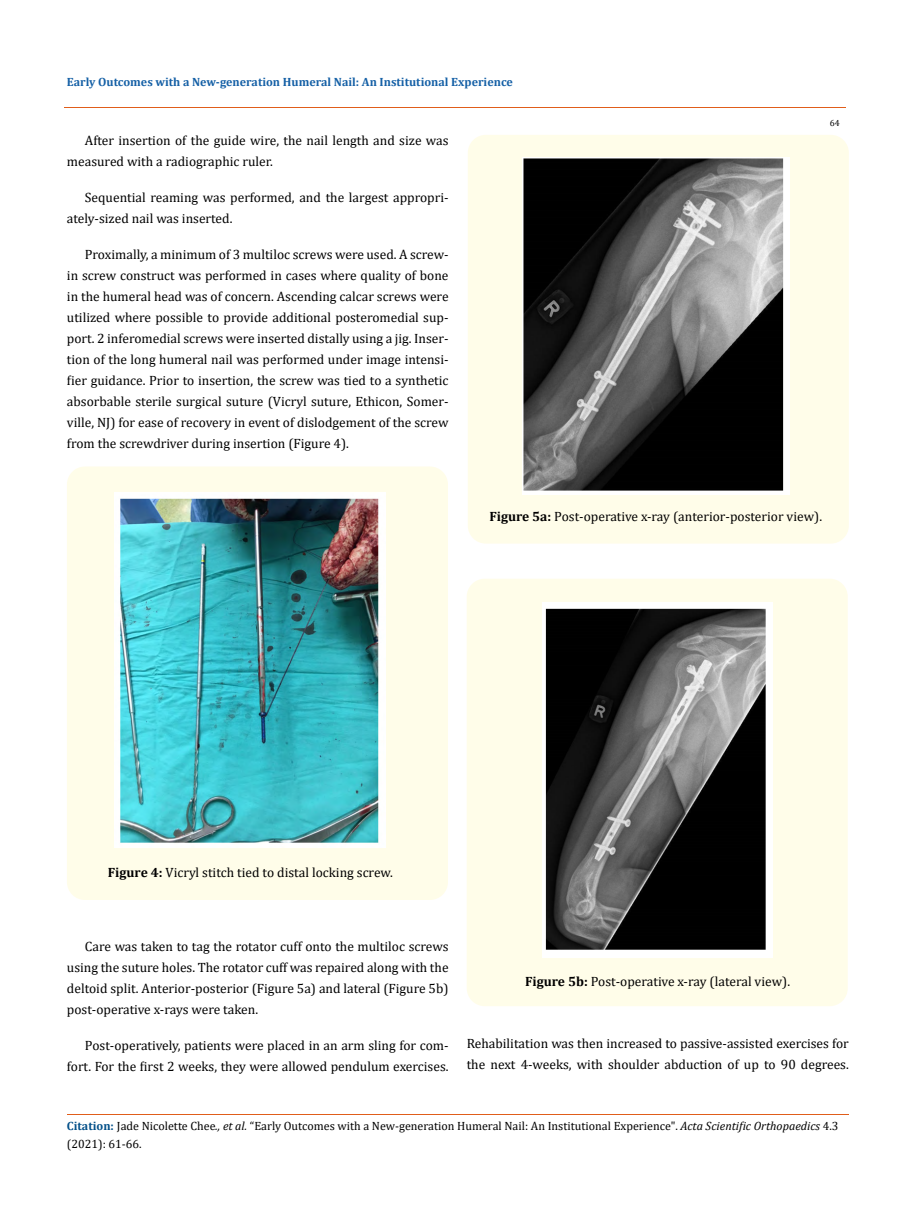
<style>
.page{position:relative;width:917px;height:1224px;background:#fff}
.page>*{position:absolute;margin:0;border:0;box-sizing:border-box;transform-origin:0 0}
.t1{font:13.5px/21px "Cambria";color:#000}
.t2{font:12px/18px "Cambria";color:#000}
.t3{font:700 12px "Cambria";color:#1560a6}
.t4{font:9px "Cambria";color:#000}
.s1{font-weight:700}
.s2{font-weight:700;color:#035089}
.s3{font-style:italic}
</style>
<div class="page">
<div style="left:67px;top:466px;width:381px;height:434px;background:#fffde9;border-radius:18px"></div>
<img style="left:115px;top:493px;width:271px;height:354px">
<div style="left:468px;top:135px;width:380px;height:409px;background:#fffde9;border-radius:18px"></div>
<img style="left:522px;top:157px;width:267px;height:338px">
<div style="left:466px;top:579px;width:381px;height:427px;background:#fffde9;border-radius:18px"></div>
<img style="left:542px;top:603px;width:230px;height:354px">
<hr style="left:64px;top:108px;width:781px;height:1px;background:#e05d1a">
<hr style="left:67px;top:1114px;width:781px;height:1px;background:#e05d1a">
<p class="t3" style="left:67px;top:73px;width:447px">Early Outcomes with a New-generation Humeral Nail: An Institutional Experience</p>
<p class="t1" style="left:67px;top:130px;width:383px;text-indent:18px">After insertion of the guide wire, the nail length and size was measured with a radiographic ruler.</p>
<p class="t1" style="left:67px;top:187px;width:383px;text-indent:18px">Sequential reaming was performed, and the largest appropri&shy;ately-sized nail was inserted.</p>
<p class="t1" style="left:67px;top:244px;width:383px;text-align:justify;text-indent:18px">Proximally, a minimum of 3 multiloc screws were used. A screw&shy;in screw construct was performed in cases where quality of bone in the humeral head was of concern. Ascending calcar screws were utilized where possible to provide additional posteromedial sup&shy;port. 2 inferomedial screws were inserted distally using a jig. Inser&shy;tion of the long humeral nail was performed under image intensi&shy;fier guidance. Prior to insertion, the screw was tied to a synthetic absorbable sterile surgical suture (Vicryl suture, Ethicon, Somer&shy;ville, NJ) for ease of recovery in event of dislodgement of the screw from the screwdriver during insertion (Figure 4).</p>
<p class="t4" style="left:829px;top:118px;width:11px">64</p>
<p class="t1" style="left:489px;top:506px;width:334px"><span class="s1">Figure 5a:</span> Post-operative x-ray (anterior-posterior view).</p>
<p class="t1" style="left:108px;top:861px;width:286px"><span class="s1">Figure 4:</span> Vicryl stitch tied to distal locking screw.</p>
<p class="t1" style="left:67px;top:936px;width:383px;text-align:justify;text-indent:18px">Care was taken to tag the rotator cuff onto the multiloc screws using the suture holes. The rotator cuff was repaired along with the deltoid split. Anterior-posterior (Figure 5a) and lateral (Figure 5b) post-operative x-rays were taken.</p>
<p class="t1" style="left:67px;top:1035px;width:383px;text-align:right">Post-operatively, patients were placed in an arm sling for com&shy;fort. For the first 2 weeks, they were allowed pendulum exercises.</p>
<p class="t1" style="left:525px;top:971px;width:266px"><span class="s1">Figure 5b:</span> Post-operative x-ray (lateral view).</p>
<p class="t1" style="left:466px;top:1033px;width:383px">Rehabilitation was then increased to passive-assisted exercises for the next 4-weeks, with shoulder abduction of up to 90 degrees.</p>
<p class="t2" style="left:67px;top:1117px;width:773px"><span class="s2">Citation:</span> Jade Nicolette Chee<span class="s3">., et al.</span> “Early Outcomes with a New-generation Humeral Nail: An Institutional Experience". <span class="s3">Acta Scientific Orthopaedics</span> 4.3 (2021): 61-66.</p>
</div>
